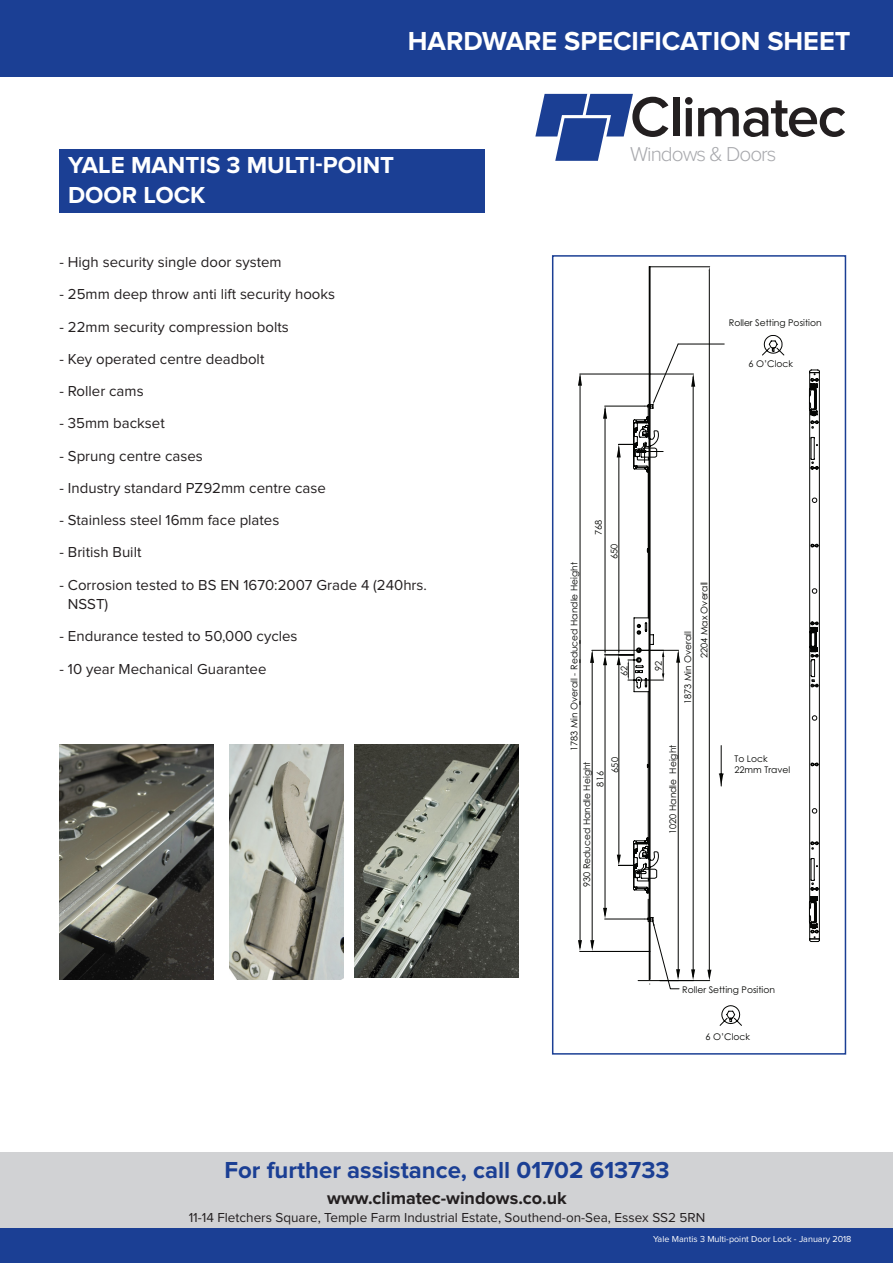
<style>
.page{position:relative;width:893px;height:1263px;background:#fff}
.page>*{position:absolute;margin:0;border:0;box-sizing:border-box;transform-origin:0 0}
.t1{font:600 58.35px "Proxima Nova";letter-spacing:-.03em;color:#231f20}
.t2{font:700 27px "Proxima Nova";color:#fff}
.t3{font:700 24px "Proxima Nova";color:#1b3f94}
.t4{font:700 24px "Proxima Nova";color:#fff}
.t5{font:300 20.85px "Proxima Nova";letter-spacing:-.05em;color:#a8a9ad}
.t6{font:700 18px "Proxima Nova";color:#231f20}
.t7{font:15px/19.5px "Proxima Nova";color:#231f20}
.t8{font:13.5px "Proxima Nova";color:#231f20}
.t9{font:9.15px/10.9px "Century Gothic";color:#040503}
.t10{font:9px "Proxima Nova";color:#fff}
</style>
<div class="page">
<div style="left:0;top:1152px;width:893px;height:77px;background:#d1d2d4"></div>
<div style="left:0;top:1229px;width:893px;height:34px;background:#1b3f94"></div>
<svg style="left:535px;top:94px;width:98px;height:67px"></svg>
<div style="left:0;top:0;width:893px;height:77px;background:#1b3f94"></div>
<div style="left:60px;top:149px;width:425px;height:64px;background:#1b3f94"></div>
<hr style="left:709px;top:271px;width:1px;height:706px;background:#040503">
<hr style="left:650px;top:266px;width:60px;height:1px;background:#040503">
<svg style="left:664px;top:335px;width:121px;height:691px"></svg>
<hr style="left:693px;top:378px;width:1px;height:599px;background:#040503">
<hr style="left:660px;top:980px;width:33px;height:1px;background:#040503">
<svg style="left:578px;top:266px;width:86px;height:719px"></svg>
<svg style="left:644px;top:372px;width:165px;height:567px"></svg>
<svg style="left:809px;top:369px;width:11px;height:573px"></svg>
<div style="left:552px;top:255px;width:294px;height:799px;border:2px solid #1b3f94"></div>
<img style="left:60px;top:744px;width:154px;height:235px">
<img style="left:355px;top:744px;width:164px;height:234px">
<img style="left:229px;top:744px;width:114px;height:235px">
<p class="t2" style="left:408px;top:25px;width:444px">HARDWARE SPECIFICATION SHEET</p>
<p class="t4" style="left:68px;top:151px;width:328px">YALE MANTIS 3 MULTI-POINT</p>
<p class="t4" style="left:68px;top:181px;width:139px">DOOR LOCK</p>
<p class="t1" style="left:630px;top:83px;width:218px">Climatec</p>
<p class="t5" style="left:630px;top:142px;width:148px">Windows &amp; Doors</p>
<p class="t7" style="left:60px;top:253px;width:224px">- High security single door system</p>
<p class="t7" style="left:60px;top:285px;width:277px">- 25mm deep throw anti lift security hooks</p>
<p class="t7" style="left:60px;top:317px;width:231px">- 22mm security compression bolts</p>
<p class="t7" style="left:60px;top:350px;width:206px">- Key operated centre deadbolt</p>
<p class="t7" style="left:60px;top:382px;width:86px">- Roller cams</p>
<p class="t7" style="left:60px;top:414px;width:107px">- 35mm backset</p>
<p class="t7" style="left:60px;top:446px;width:145px">- Sprung centre cases</p>
<p class="t7" style="left:60px;top:479px;width:268px">- Industry standard PZ92mm centre case</p>
<p class="t7" style="left:60px;top:511px;width:221px">- Stainless steel 16mm face plates</p>
<p class="t7" style="left:60px;top:543px;width:83px">- British Built</p>
<p class="t7" style="left:68px;top:575px;width:361px;text-indent:-8px">- Corrosion tested to BS EN 1670:2007 Grade 4 (240hrs.<br>NSST)</p>
<p class="t7" style="left:60px;top:627px;width:240px">- Endurance tested to 50,000 cycles</p>
<p class="t7" style="left:60px;top:659px;width:208px">- 10 year Mechanical Guarantee</p>
<p class="t9" style="left:729px;top:317px;width:94px">Roller Setting Position</p>
<p class="t9" style="left:748px;top:358px;width:46px">6 O’Clock</p>
<p class="t9" style="left:568px;top:751px;width:191px;rotate:-90deg">1783 Min Overall - Reduced Handle Height</p>
<p class="t9" style="left:593px;top:535px;width:17px;rotate:-90deg">768</p>
<p class="t9" style="left:609px;top:559px;width:17px;rotate:-90deg">650</p>
<p class="t9" style="left:618px;top:676px;width:12px;rotate:-90deg">62</p>
<p class="t9" style="left:580px;top:786px;width:27px;line-height:13.2px;text-indent:-101px;rotate:-90deg">930 Reduced Handle Height<br>816</p>
<p class="t9" style="left:609px;top:773px;width:17px;rotate:-90deg">650</p>
<p class="t9" style="left:653px;top:671px;width:12px;rotate:-90deg">92</p>
<p class="t9" style="left:682px;top:704px;width:75px;rotate:-90deg">1873 Min Overall</p>
<p class="t9" style="left:698px;top:658px;width:78px;rotate:-90deg">2204 Max Overall</p>
<p class="t9" style="left:667px;top:834px;width:91px;rotate:-90deg">1020 Handle Height</p>
<p class="t9" style="left:734px;top:753px;width:57px">To Lock<br>22mm Travel</p>
<p class="t9" style="left:682px;top:984px;width:94px">Roller Setting Position</p>
<p class="t9" style="left:705px;top:1031px;width:46px">6 O’Clock</p>
<p class="t3" style="left:224px;top:1156px;width:447px">For further assistance, call 01702 613733</p>
<p class="t6" style="left:327px;top:1187px;width:241px">www.climatec-windows.co.uk</p>
<p class="t8" style="left:189px;top:1211px;width:518px">11-14 Fletchers Square, Temple Farm Industrial Estate, Southend-on-Sea, Essex SS2 5RN</p>
<p class="t10" style="left:653px;top:1234px;width:200px">Yale Mantis 3 Multi-point Door Lock - January 2018</p>
</div>
